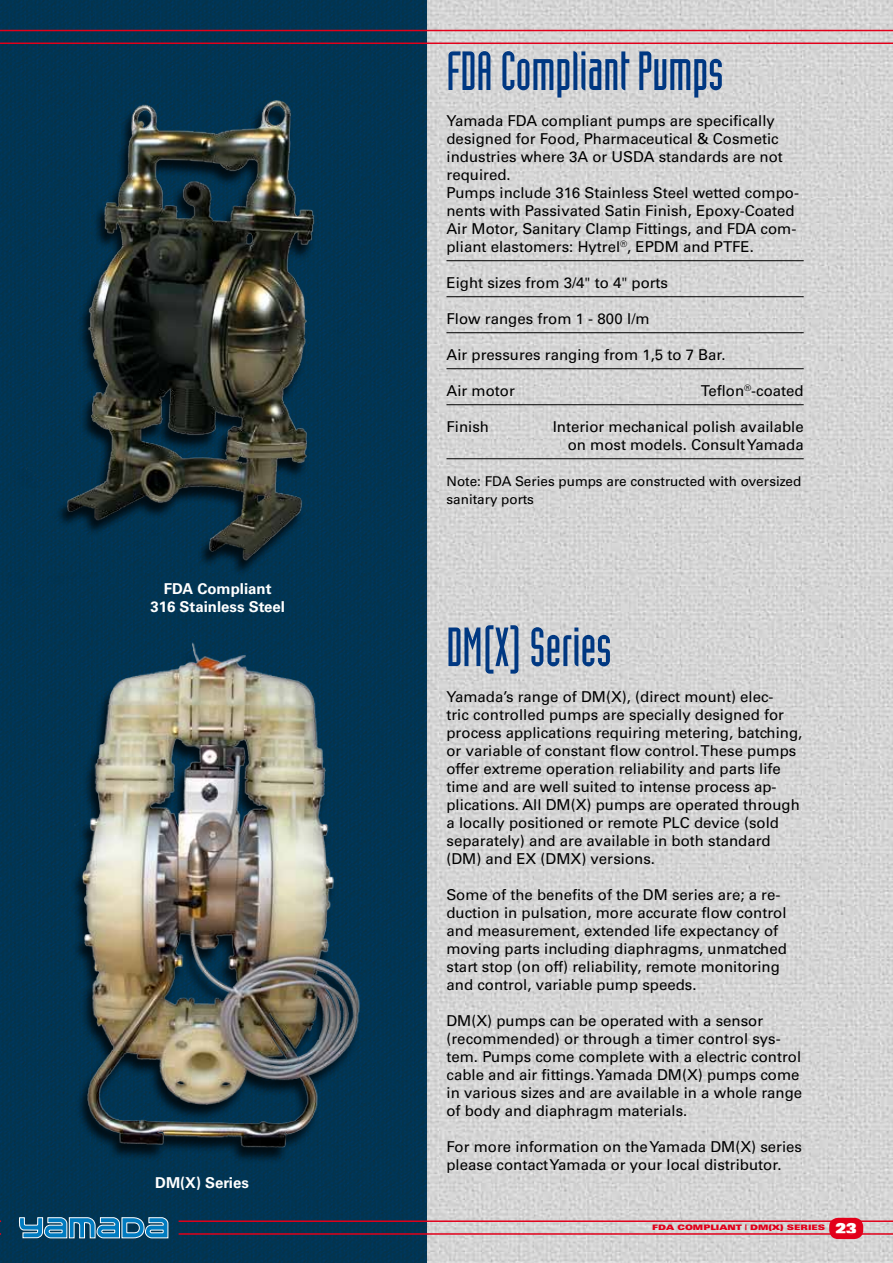
<style>
.page{position:relative;width:893px;height:1263px;background:#fff}
.page>*{position:absolute;margin:0;border:0;box-sizing:border-box;transform-origin:0 0}
.t1{font:54px "Industria LT Std Solid";color:#003882}
.t2{font:15px/18px "Univers LT Std";color:#000}
.t3{font:700 15px/18px "Univers LT Std";color:#fff;text-align:center}
.t4{font:15px "Univers LT Std X Black";color:#fff}
.t5{font:13.5px/18px "Univers LT Std";color:#000}
.t6{font:7.5px "Univers LT Std X Black Ex";color:#e2001a}
</style>
<div class="page">
<img style="left:426px;top:0;width:467px;height:1263px">
<img style="left:0;top:0;width:426px;height:1263px">
<div style="left:829px;top:1218px;width:34px;height:21px;background:#e2001a;border-radius:9px"></div>
<hr style="left:179px;top:1233px;width:714px;height:2px;background:#e2001a">
<hr style="left:179px;top:1220px;width:714px;height:2px;background:#e2001a">
<svg style="left:18px;top:1217px;width:151px;height:22px"></svg>
<hr style="left:0;top:30px;width:893px;height:1px;background:#e2001a">
<hr style="left:0;top:43px;width:893px;height:1px;background:#e2001a">
<div style="left:6px;top:102px;width:345px;height:486px;background:#013553"></div>
<img style="left:14px;top:88px;width:361px;height:487px">
<img style="left:2px;top:637px;width:392px;height:523px">
<hr style="left:446px;top:260px;width:358px;height:1px;background:#000">
<hr style="left:446px;top:296px;width:358px;height:1px;background:#000">
<hr style="left:446px;top:332px;width:358px;height:1px;background:#000">
<hr style="left:446px;top:368px;width:358px;height:1px;background:#000">
<hr style="left:446px;top:404px;width:358px;height:1px;background:#000">
<hr style="left:446px;top:458px;width:358px;height:1px;background:#000">
<p class="t3" style="left:150px;top:580px;width:136px">FDA Compliant<br>316 Stainless Steel</p>
<p class="t3" style="left:155px;top:1174px;width:95px">DM(X) Series</p>
<h1 class="t1" style="left:446px;top:41px;width:278px">FDA Compliant Pumps</h1>
<p class="t2" style="left:446px;top:112px;width:354px">Yamada FDA compliant pumps are specifically designed for Food, Pharmaceutical &amp; Cosmetic industries where 3A or USDA standards are not required.<br>Pumps include 316 Stainless Steel wetted compo&shy;nents with Passivated Satin Finish, Epoxy-Coated Air Motor, Sanitary Clamp Fittings, and FDA com&shy;pliant elastomers: Hytrel<sup>®</sup>, EPDM and PTFE.</p>
<p class="t2" style="left:446px;top:274px;width:223px">Eight sizes from 3/4" to 4" ports</p>
<p class="t2" style="left:446px;top:310px;width:205px">Flow ranges from 1 - 800 l/m</p>
<p class="t2" style="left:446px;top:346px;width:281px">Air pressures ranging from 1,5 to 7 Bar.</p>
<p class="t2" style="left:446px;top:382px;width:70px">Air motor</p>
<p class="t2" style="left:701px;top:382px;width:104px">Teflon<sup>®</sup>-coated</p>
<p class="t2" style="left:446px;top:418px;width:44px">Finish</p>
<p class="t2" style="left:553px;top:418px;width:252px;text-align:right">Interior mechanical polish available on most models. Consult Yamada</p>
<p class="t5" style="left:446px;top:472px;width:356px">Note: FDA Series pumps are constructed with oversized sanitary ports</p>
<h1 class="t1" style="left:446px;top:617px;width:166px">DM(X) Series</h1>
<p class="t2" style="left:446px;top:688px;width:357px">Yamada’s range of DM(X), (direct mount) elec-<br>tric controlled pumps are specially designed for process applications requiring metering, batching, or variable of constant flow control. These pumps offer extreme operation reliability and parts life time and are well suited to intense process ap&shy;plications. All DM(X) pumps are operated through a locally positioned or remote PLC device (sold separately) and are available in both standard (DM) and EX (DMX) versions.</p>
<p class="t2" style="left:446px;top:886px;width:342px">Some of the benefits of the DM series are; a re&shy;duction in pulsation, more accurate flow control and measurement, extended life expectancy of moving parts including diaphragms, unmatched start stop (on off) reliability, remote monitoring and control, variable pump speeds.</p>
<p class="t2" style="left:446px;top:1012px;width:357px">DM(X) pumps can be operated with a sensor (recommended) or through a timer control sys&shy;tem. Pumps come complete with a electric control cable and air fittings. Yamada DM(X) pumps come in various sizes and are available in a whole range of body and diaphragm materials.</p>
<p class="t2" style="left:446px;top:1138px;width:357px">For more information on the Yamada DM(X) series please contact Yamada or your local distributor.</p>
<p class="t6" style="left:652px;top:1223px;width:175px">FDA COMPLIANT | DM(X) SERIES</p>
<p class="t4" style="left:836px;top:1218px;width:23px">23</p>
</div>
